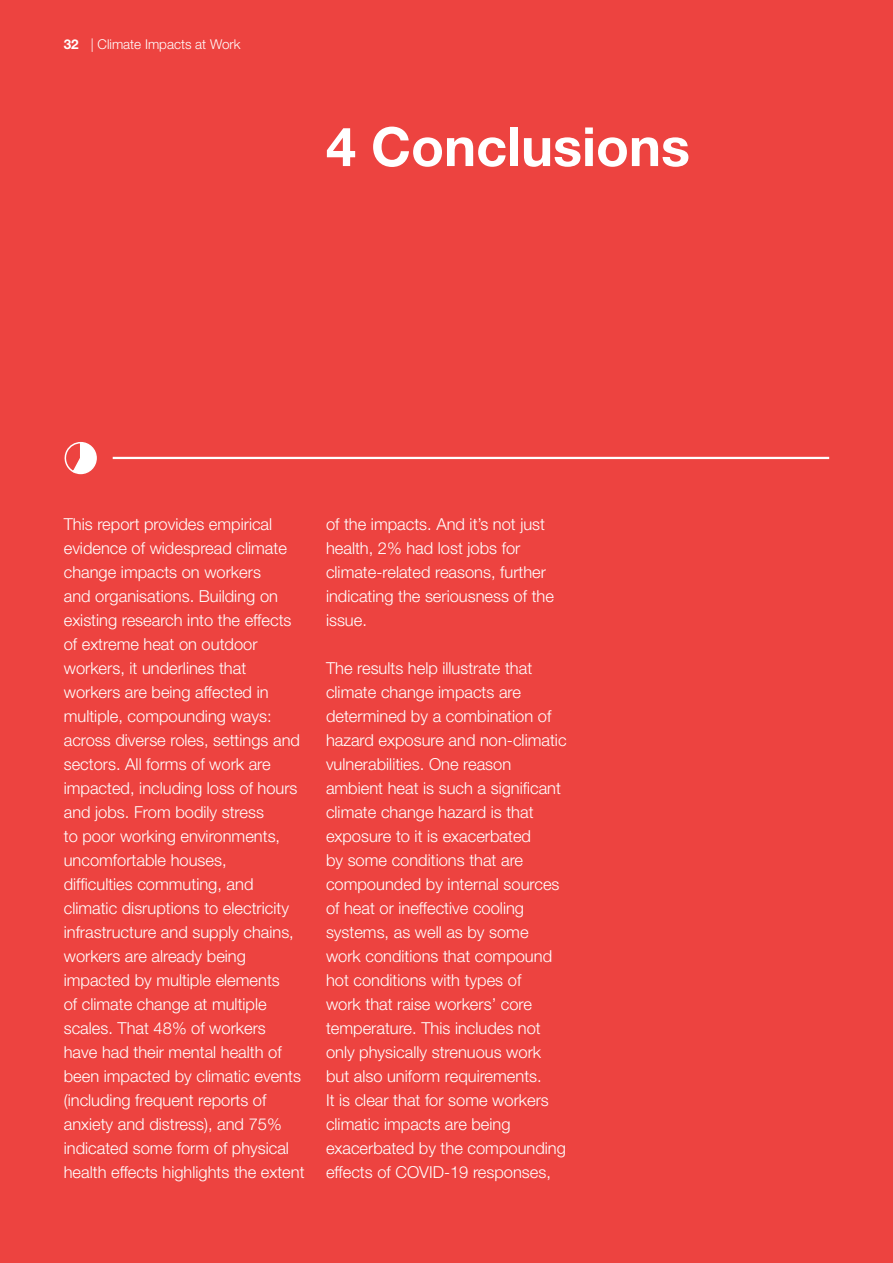
<style>
.page{position:relative;width:893px;height:1263px;background:#ed4340}
.page>*{position:absolute;margin:0;border:0;box-sizing:border-box;transform-origin:0 0}
.t1{font:700 54px "Helvetica Neue LT Pro";color:#fff}
.t2{font:300 16.5px/24px "Helvetica Neue LT Pro";color:#fff}
.t3{font:300 13.5px "Helvetica Neue LT Pro";color:#fff}
.s1{font-weight:700}
</style>
<div class="page">
<hr style="left:113px;top:457px;width:716px;height:2px;background:#fff">
<svg style="left:64px;top:441px;width:33px;height:34px"></svg>
<p class="t3" style="left:64px;top:36px;width:178px"><span class="s1">32</span> | Climate Impacts at Work</p>
<h1 class="t1" style="left:326px;top:113px;width:365px">4 Conclusions</h1>
<p class="t2" style="left:64px;top:512px;width:242px">This report provides empirical evidence of widespread climate change impacts on workers<br>and organisations. Building on existing research into the effects of extreme heat on outdoor workers, it underlines that workers are being affected in multiple, compounding ways: across diverse roles, settings and sectors. All forms of work are impacted, including loss of hours and jobs. From bodily stress<br>to poor working environments, uncomfortable houses,<br>difficulties commuting, and climatic disruptions to electricity infrastructure and supply chains, workers are already being impacted by multiple elements<br>of climate change at multiple scales. That 48% of workers<br>have had their mental health of been impacted by climatic events (including frequent reports of anxiety and distress), and 75% indicated some form of physical health effects highlights the extent</p>
<p class="t2" style="left:326px;top:511px;width:229px">of the impacts. And it’s not just health, 2% had lost jobs for climate-related reasons, further indicating the seriousness of the issue.</p>
<p class="t2" style="left:326px;top:655px;width:242px">The results help illustrate that climate change impacts are determined by a combination of hazard exposure and non-climatic vulnerabilities. One reason ambient heat is such a significant climate change hazard is that exposure to it is exacerbated<br>by some conditions that are compounded by internal sources of heat or ineffective cooling systems, as well as by some work conditions that compound hot conditions with types of<br>work that raise workers’ core temperature. This includes not only physically strenuous work but also uniform requirements.<br>It is clear that for some workers climatic impacts are being exacerbated by the compounding effects of COVID-19 responses,</p>
</div>
